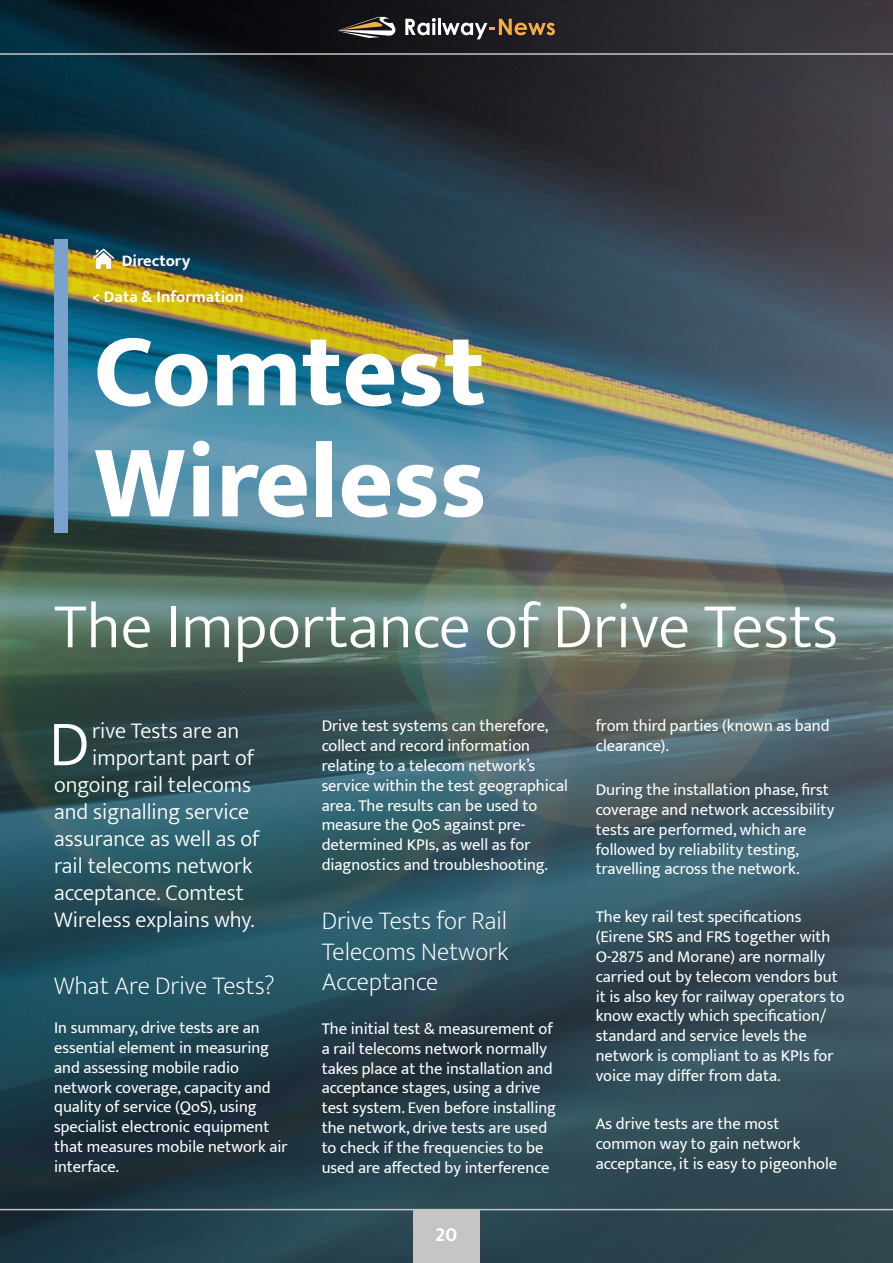
<style>
.page{position:relative;width:893px;height:1263px;background:#fff}
.page>*{position:absolute;margin:0;border:0;box-sizing:border-box;transform-origin:0 0}
.t1{font:800 105px/111px "Mukta";color:#fff}
.t2{font:300 65.4px "Mukta";color:#fff}
.t3{font:300 64.5px "Mukta";color:#fff}
.t4{font:200 25.5px/30.6px "Mukta";color:#fff;text-align:justify}
.t5{font:300 22.5px "Mukta";color:#fff}
.t6{font:700 21px "Mukta Mahee";color:#fff}
.t7{font:16.5px/19.8px "Mukta";color:#fff}
.t8{font:700 16.5px "Mukta";color:#fff}
</style>
<div class="page">
<img style="left:0;top:0;width:893px;height:1263px">
<div style="left:54px;top:239px;width:13px;height:294px;background:#79a3cd"></div>
<img style="left:92px;top:248px;width:23px;height:21px">
<div style="left:413px;top:1209px;width:67px;height:54px;background:#c7c4c6"></div>
<hr style="left:0;top:1209px;width:893px;height:1px;background:#c7c4c6">
<svg style="left:338px;top:17px;width:58px;height:21px"></svg>
<svg style="left:405px;top:18px;width:31px;height:17px"></svg>
<hr style="left:438px;top:18px;width:3px;height:17px;background:#fff">
<svg style="left:442px;top:19px;width:113px;height:20px"></svg>
<hr style="left:0;top:53px;width:893px;height:2px;background:#c7c5c6">
<p class="t8" style="left:122px;top:251px;width:70px">Directory</p>
<p class="t8" style="left:92px;top:287px;width:153px">&lt; Data &amp; Information</p>
<h1 class="t1" style="left:93px;top:314px;width:395px">Comtest<br>Wireless</h1>
<h3 class="t3" style="left:54px;top:587px;width:785px">The Importance of Drive Tests</h3>
<h2 class="t2" style="left:49px;top:704px;width:42px">D</h2>
<h3 class="t5" style="left:92px;top:717px;width:149px">rive Tests are an</h3>
<h3 class="t5" style="left:92px;top:744px;width:163px">important part of</h3>
<h3 class="t5" style="left:54px;top:771px;width:199px">ongoing rail telecoms</h3>
<h3 class="t5" style="left:54px;top:798px;width:196px">and signalling service</h3>
<h3 class="t5" style="left:54px;top:825px;width:207px">assurance as well as of</h3>
<h3 class="t5" style="left:54px;top:852px;width:200px">rail telecoms network</h3>
<h3 class="t5" style="left:54px;top:879px;width:191px">acceptance. Comtest</h3>
<h3 class="t5" style="left:54px;top:906px;width:202px">Wireless explains why.</h3>
<h3 class="t4" style="left:54px;top:970px;width:222px">What Are Drive Tests?</h3>
<p class="t7" style="left:54px;top:1018px;width:235px">In summary, drive tests are an essential element in measuring and assessing mobile radio network coverage, capacity and quality of service (QoS), using specialist electronic equipment that measures mobile network air interface.</p>
<p class="t7" style="left:322px;top:716px;width:248px">Drive test systems can therefore, collect and record information relating to a telecom network’s service within the test geographical area. The results can be used to measure the QoS against pre&shy;determined KPIs, as well as for diagnostics and troubleshooting.</p>
<h3 class="t4" style="left:322px;top:905px;width:188px">Drive Tests for Rail Telecoms Network Acceptance</h3>
<p class="t7" style="left:322px;top:1018px;width:236px">The initial test &amp; measurement of a rail telecoms network normally takes place at the installation and acceptance stages, using a drive test system. Even before installing the network, drive tests are used to check if the frequencies to be used are affected by interference</p>
<p class="t6" style="left:436px;top:1222px;width:23px">20</p>
<p class="t7" style="left:596px;top:716px;width:235px">from third parties (known as band clearance).</p>
<p class="t7" style="left:596px;top:779px;width:240px">During the installation phase, first coverage and network accessibility tests are performed, which are followed by reliability testing, travelling across the network.</p>
<p class="t7" style="left:596px;top:907px;width:250px">The key rail test specifications (Eirene SRS and FRS together with O-2875 and Morane) are normally carried out by telecom vendors but it is also key for railway operators to know exactly which specification/ standard and service levels the network is compliant to as KPIs for voice may differ from data.</p>
<p class="t7" style="left:596px;top:1113px;width:243px">As drive tests are the most common way to gain network acceptance, it is easy to pigeonhole</p>
</div>
